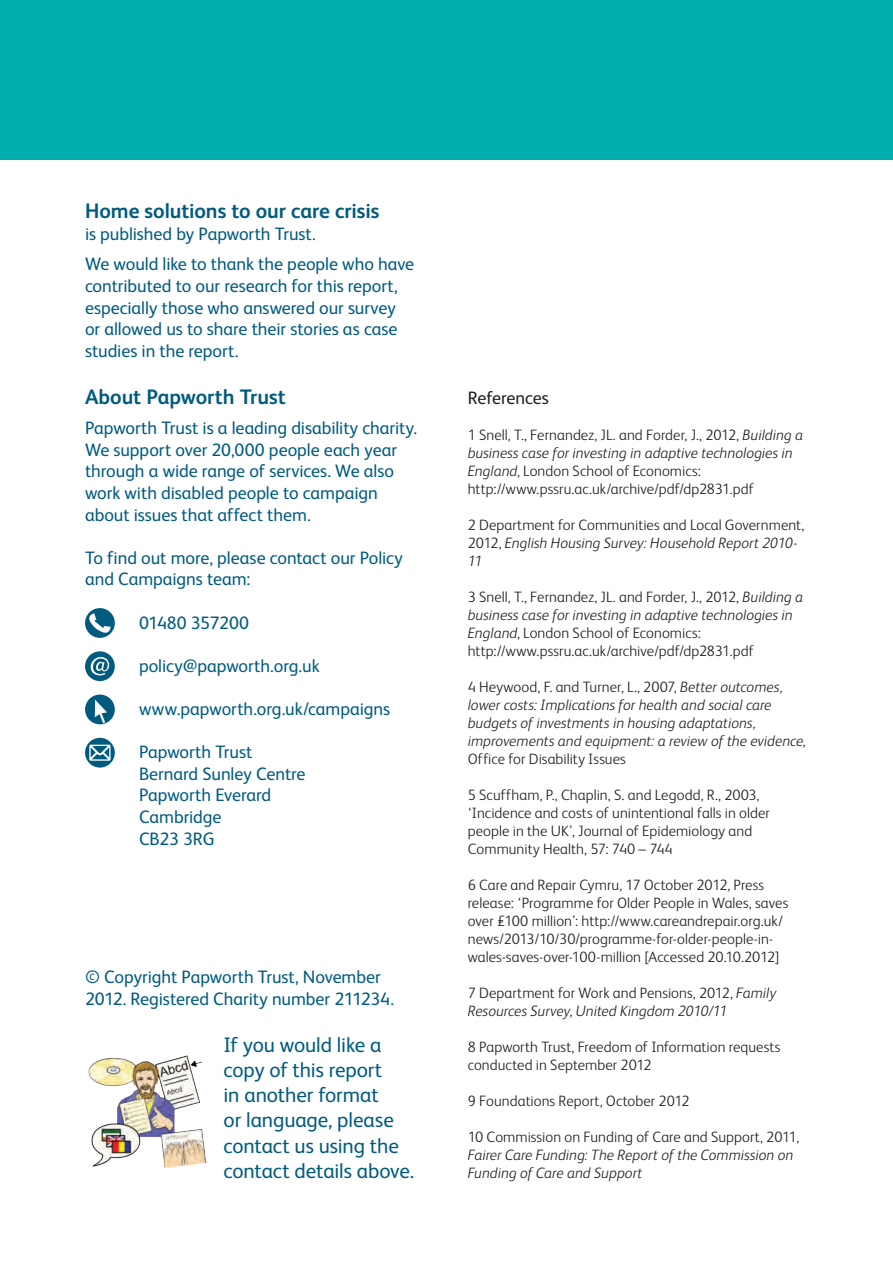
<style>
.page{position:relative;width:893px;height:1263px;background:#fff}
.page>*{position:absolute;margin:0;border:0;box-sizing:border-box;transform-origin:0 0}
.t1{font:21px/25.2px "FS Albert";letter-spacing:-.005em;color:#005b7f}
.t2{font:700 21px "FS Albert";letter-spacing:-.005em;color:#005b7f}
.t3{font:18px/21.6px "FS Albert";letter-spacing:-.005em;color:#005b7f}
.t4{font:18px "FS Albert";letter-spacing:-.005em;color:#231f20}
.t5{font:300 15px/18px "FS Albert";letter-spacing:.005em;color:#231f20}
.t6{font:italic 300 15px/18px "FS Albert";color:#231f20}
.s1{font-style:italic}
.s2{font-style:normal}
</style>
<div class="page">
<div style="left:0;top:0;width:893px;height:160px;background:#00afad"></div>
<svg style="left:85px;top:738px;width:30px;height:29px"></svg>
<svg style="left:85px;top:608px;width:30px;height:30px"></svg>
<svg style="left:85px;top:651px;width:30px;height:30px"></svg>
<svg style="left:85px;top:694px;width:30px;height:30px"></svg>
<img style="left:88px;top:1055px;width:119px;height:113px">
<p class="t2" style="left:85px;top:197px;width:296px">Home solutions to our care crisis</p>
<p class="t3" style="left:85px;top:222px;width:232px">is published by Papworth Trust.</p>
<p class="t3" style="left:85px;top:252px;width:331px">We would like to thank the people who have contributed to our research for this report, especially those who answered our survey or allowed us to share their stories as case studies in the report.</p>
<p class="t2" style="left:85px;top:382px;width:202px">About Papworth Trust</p>
<p class="t3" style="left:85px;top:416px;width:334px">Papworth Trust is a leading disability charity.<br>We support over 20,000 people each year through a wide range of services. We also work with disabled people to campaign about issues that affect them.</p>
<p class="t3" style="left:85px;top:546px;width:319px">To find out more, please contact our Policy and Campaigns team:</p>
<p class="t3" style="left:139px;top:611px;width:112px">01480 357200</p>
<p class="t3" style="left:139px;top:654px;width:182px">policy@papworth.org.uk</p>
<p class="t3" style="left:139px;top:697px;width:253px">www.papworth.org.uk/campaigns</p>
<p class="t3" style="left:139px;top:740px;width:115px">Papworth Trust</p>
<p class="t3" style="left:139px;top:762px;width:168px">Bernard Sunley Centre</p>
<p class="t3" style="left:139px;top:783px;width:134px">Papworth Everard</p>
<p class="t3" style="left:139px;top:805px;width:84px">Cambridge</p>
<p class="t3" style="left:139px;top:827px;width:77px">CB23 3RG</p>
<p class="t3" style="left:85px;top:965px;width:311px">© Copyright Papworth Trust, November<br>2012. Registered Charity number 211234.</p>
<p class="t1" style="left:224px;top:1031px;width:192px">If you would like a copy of this report<br>in another format<br>or language, please contact us using the contact details above.</p>
<p class="t4" style="left:468px;top:386px;width:83px">References</p>
<p class="t5" style="left:468px;top:425px;width:337px">1 Snell, T., Fernandez, JL. and Forder, J., 2012, <span class="s1">Building a business case for investing in adaptive technologies in<br>England</span>, London School of Economics:</p>
<p class="t5" style="left:468px;top:479px;width:288px">http://www.pssru.ac.uk/archive/pdf/dp2831.pdf</p>
<p class="t5" style="left:468px;top:515px;width:338px">2 Department for Communities and Local Government,<br>2012, <span class="s1">English Housing Survey: Household Report 2010-<br>11</span></p>
<p class="t5" style="left:468px;top:587px;width:337px">3 Snell, T., Fernandez, JL. and Forder, J., 2012, <span class="s1">Building a business case for investing in adaptive technologies in<br>England</span>, London School of Economics:</p>
<p class="t5" style="left:468px;top:641px;width:288px">http://www.pssru.ac.uk/archive/pdf/dp2831.pdf</p>
<p class="t6" style="left:468px;top:677px;width:340px"><span class="s2">4 Heywood, F. and Turner, L., 2007,</span> Better outcomes, lower costs: Implications for health and social care budgets of investments in housing adaptations, improvements and equipment: a review of the evidence<span class="s2">, Office for Disability Issues</span></p>
<p class="t5" style="left:468px;top:785px;width:304px">5 Scuffham, P., Chaplin, S. and Legodd, R., 2003, ‘Incidence and costs of unintentional falls in older people in the UK’, Journal of Epidemiology and Community Health, 57: 740 – 744</p>
<p class="t5" style="left:468px;top:875px;width:322px">6 Care and Repair Cymru, 17 October 2012, Press release: ‘Programme for Older People in Wales, saves over £100 million’: http://www.careandrepair.org.uk/ news/2013/10/30/programme-for-older-people-in&shy;wales-saves-over-100-million [Accessed 20.10.2012]</p>
<p class="t6" style="left:468px;top:983px;width:310px"><span class="s2">7 Department for Work and Pensions, 2012,</span> Family<br>Resources Survey, United Kingdom 2010/11</p>
<p class="t5" style="left:468px;top:1037px;width:314px">8 Papworth Trust, Freedom of Information requests conducted in September 2012</p>
<p class="t5" style="left:468px;top:1091px;width:223px">9 Foundations Report, October 2012</p>
<p class="t6" style="left:468px;top:1127px;width:333px"><span class="s2">10 Commission on Funding of Care and Support, 2011,<br></span>Fairer Care Funding: The Report of the Commission on<br>Funding of Care and Support</p>
</div>
